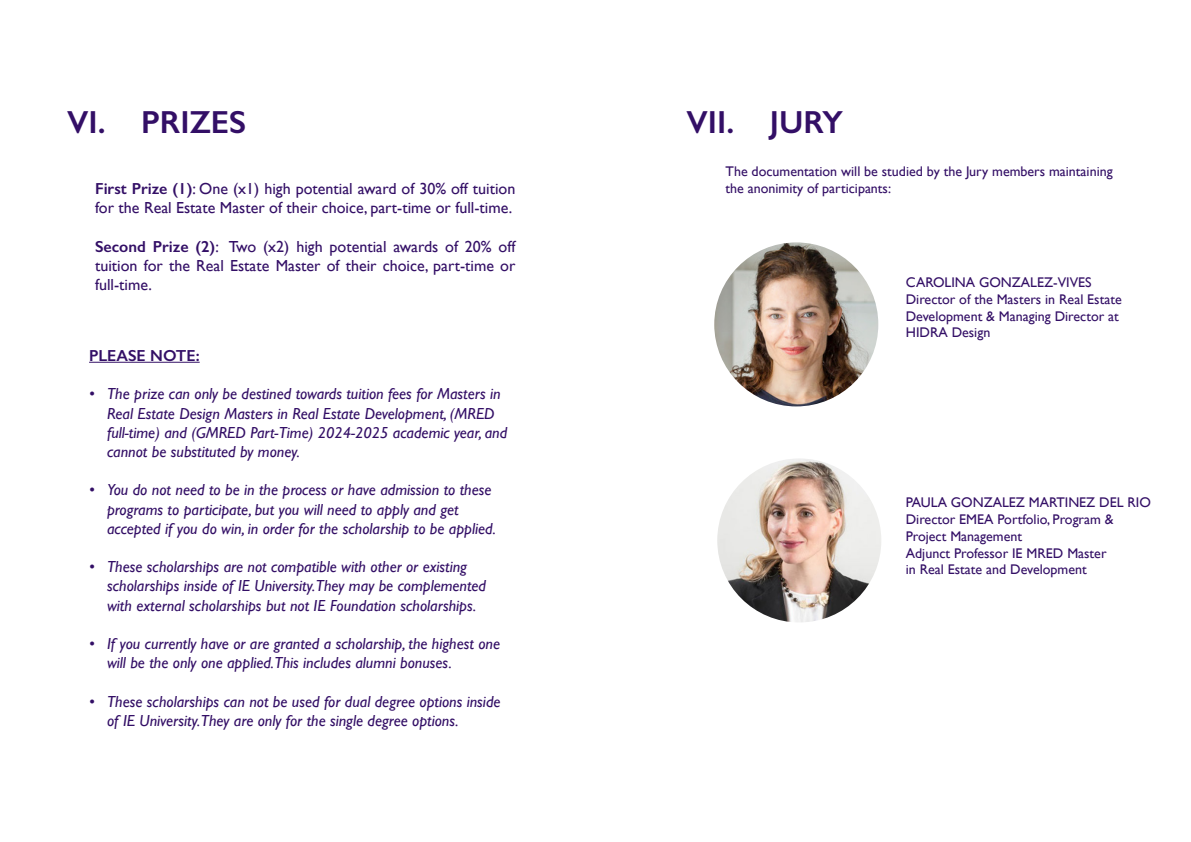
<style>
.page{position:relative;width:1191px;height:842px;background:#fff}
.page>*{position:absolute;margin:0;border:0;box-sizing:border-box;transform-origin:0 0}
.t1{font:600 32px "Gill Sans";color:#330f66}
.t2{font:italic 16px/19.2px "Gill Sans";color:#330f66}
.t3{font:16px/19.2px "Gill Sans";color:#330f66}
.t4{font:600 16px "Gill Sans";color:#330f66}
.t5{font:14px/16.8px "Gill Sans";color:#330f66}
.s1{font-weight:600}
</style>
<div class="page">
<hr style="left:89px;top:362px;width:111px;height:1px;background:#330f66">
<img style="left:714px;top:242px;width:164px;height:164px;border-radius:82px">
<img style="left:717px;top:458px;width:164px;height:164px;border-radius:82px">
<h1 class="t1" style="left:67px;top:103px;width:181px">VI. PRIZES</h1>
<h1 class="t1" style="left:686px;top:103px;width:158px">VII. JURY</h1>
<p class="t3" style="left:95px;top:179px;width:422px"><span class="s1">First Prize (1)</span>: One (x1) high potential award of 30% off tuition for the Real Estate Master of their choice, part-time or full-time.</p>
<p class="t3" style="left:95px;top:237px;width:422px;text-align:justify"><span class="s1">Second Prize (2)</span>: Two (x2) high potential awards of 20% off tuition for the Real Estate Master of their choice, part-time or full-time.</p>
<p class="t4" style="left:89px;top:346px;width:112px">PLEASE NOTE:</p>
<p class="t2" style="left:107px;top:384px;width:401px;text-indent:-18px">• The prize can only be destined towards tuition fees for Masters in Real Estate Design Masters in Real Estate Development, (MRED full-time) and (GMRED Part-Time) 2024-2025 academic year, and cannot be substituted by money.</p>
<p class="t2" style="left:107px;top:480px;width:390px;text-indent:-18px">• You do not need to be in the process or have admission to these programs to participate, but you will need to apply and get accepted if you do win, in order for the scholarship to be applied.</p>
<p class="t2" style="left:107px;top:557px;width:380px;text-indent:-18px">• These scholarships are not compatible with other or existing scholarships inside of IE University.They may be complemented with external scholarships but not IE Foundation scholarships.</p>
<p class="t2" style="left:107px;top:634px;width:394px;text-indent:-18px">• If you currently have or are granted a scholarship, the highest one will be the only one applied.This includes alumni bonuses.</p>
<p class="t2" style="left:107px;top:692px;width:395px;text-indent:-18px">• These scholarships can not be used for dual degree options inside of IE University.They are only for the single degree options.</p>
<p class="t5" style="left:725px;top:163px;width:389px">The documentation will be studied by the Jury members maintaining the anonimity of participants:</p>
<p class="t5" style="left:905px;top:274px;width:217px">CAROLINA GONZALEZ-VIVES<br>Director of the Masters in Real Estate<br>Development &amp; Managing Director at<br>HIDRA Design</p>
<p class="t5" style="left:905px;top:494px;width:247px">PAULA GONZALEZ MARTINEZ DEL RIO<br>Director EMEA Portfolio, Program &amp;<br>Project Management<br>Adjunct Professor IE MRED Master<br>in Real Estate and Development</p>
</div>
